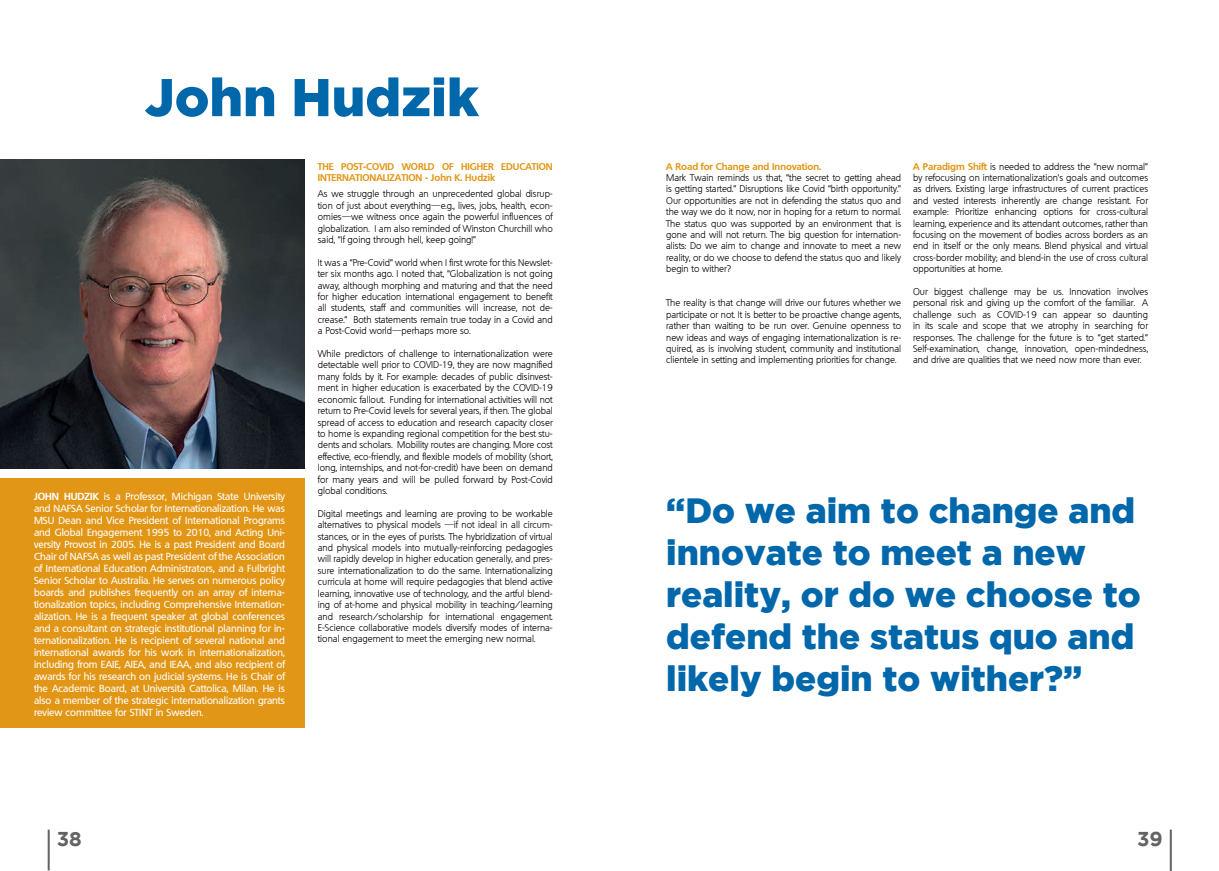
<style>
.page{position:relative;width:1219px;height:871px;background:#fff}
.page>*{position:absolute;margin:0;border:0;box-sizing:border-box;transform-origin:0 0}
.t1{font:900 53px "Gotham";color:#0067aa}
.t2{font:900 35px/42px "Gotham";color:#0067aa}
.t3{font:700 20px "Gotham";color:#636366}
.t4{font:500 10px/12px "Quebec";color:#fff;text-align:justify}
.t5{font:300 9.5px/11.4px "Quebec";color:#000;text-align:justify}
.t6{font:700 9.5px/11.4px "Quebec";color:#e29616}
.s1{font-weight:700}
.s2{font-weight:700;color:#e29616}
</style>
<div class="page">
<hr style="left:48px;top:829px;width:2px;height:41px;background:#636366">
<hr style="left:1170px;top:829px;width:2px;height:41px;background:#636366">
<div style="left:0;top:478px;width:305px;height:249px;background:#e29616"></div>
<img style="left:0;top:160px;width:304px;height:308px">
<p class="t1" style="left:145px;top:61px;width:336px">John Hudzik</p>
<p class="t4" style="left:34px;top:490px;width:253px"><span class="s1">JOHN HUDZIK</span> is a Professor, Michigan State University and NAFSA Senior Scholar for Internationalization. He was MSU Dean and Vice President of International Programs and Global Engagement 1995 to 2010, and Acting Uni&shy;versity Provost in 2005. He is a past President and Board Chair of NAFSA as well as past President of the Association of International Education Administrators, and a Fulbright Senior Scholar to Australia. He serves on numerous policy boards and publishes frequently on an array of interna&shy;tionalization topics, including Comprehensive Internation&shy;alization. He is a frequent speaker at global conferences and a consultant on strategic institutional planning for in&shy;ternationalization. He is recipient of several national and international awards for his work in internationalization, including from EAIE, AIEA, and IEAA, and also recipient of awards for his research on judicial systems. He is Chair of the Academic Board, at Università Cattolica, Milan. He is also a member of the strategic internationalization grants review committee for STINT in Sweden.</p>
<p class="t6" style="left:318px;top:160px;width:236px">THE POST-COVID WORLD OF HIGHER EDUCATION<br>INTERNATIONALIZATION - John K. Hudzik</p>
<p class="t5" style="left:318px;top:188px;width:236px">As we struggle through an unprecedented global disrup&shy;tion of just about everything—e.g., lives, jobs, health, econ&shy;omies—we witness once again the powerful influences of globalization. I am also reminded of Winston Churchill who said, “If going through hell, keep going!”</p>
<p class="t5" style="left:318px;top:256px;width:236px">It was a “Pre-Covid” world when I first wrote for this Newslet&shy;ter six months ago. I noted that, “Globalization is not going away, although morphing and maturing and that the need for higher education international engagement to benefit all students, staff and communities will increase, not de&shy;crease.” Both statements remain true today in a Covid and a Post-Covid world—perhaps more so.</p>
<p class="t5" style="left:318px;top:348px;width:236px">While predictors of challenge to internationalization were detectable well prior to COVID-19, they are now magnified many folds by it. For example: decades of public disinvest&shy;ment in higher education is exacerbated by the COVID-19 economic fallout. Funding for international activities will not return to Pre-Covid levels for several years, if then. The global spread of access to education and research capacity closer to home is expanding regional competition for the best stu&shy;dents and scholars. Mobility routes are changing. More cost effective, eco-friendly, and flexible models of mobility (short, long, internships, and not-for-credit) have been on demand for many years and will be pulled forward by Post-Covid global conditions.</p>
<p class="t5" style="left:318px;top:507px;width:236px">Digital meetings and learning are proving to be workable alternatives to physical models —if not ideal in all circum&shy;stances, or in the eyes of purists. The hybridization of virtual and physical models into mutually-reinforcing pedagogies will rapidly develop in higher education generally, and pres&shy;sure internationalization to do the same. Internationalizing curricula at home will require pedagogies that blend active learning, innovative use of technology, and the artful blend&shy;ing of at-home and physical mobility in teaching/learning and research/scholarship for international engagement.<br>E-Science collaborative models diversify modes of interna&shy;tional engagement to meet the emerging new normal.</p>
<p class="t6" style="left:666px;top:160px;width:156px">A Road for Change and Innovation.</p>
<p class="t5" style="left:666px;top:172px;width:236px">Mark Twain reminds us that, “the secret to getting ahead is getting started.” Disruptions like Covid “birth opportunity.” Our opportunities are not in defending the status quo and the way we do it now, nor in hoping for a return to normal.<br>The status quo was supported by an environment that is gone and will not return. The big question for internation&shy;alists: Do we aim to change and innovate to meet a new reality, or do we choose to defend the status quo and likely begin to wither?</p>
<p class="t5" style="left:666px;top:297px;width:236px">The reality is that change will drive our futures whether we participate or not. It is better to be proactive change agents, rather than waiting to be run over. Genuine openness to new ideas and ways of engaging internationalization is re&shy;quired, as is involving student, community and institutional clientele in setting and implementing priorities for change.</p>
<p class="t5" style="left:913px;top:160px;width:236px"><span class="s2">A Paradigm Shift</span> is needed to address the “new normal” by refocusing on internationalization’s goals and outcomes as drivers. Existing large infrastructures of current practices and vested interests inherently are change resistant. For example: Prioritize enhancing options for cross-cultural learning, experience and its attendant outcomes, rather than focusing on the movement of bodies across borders as an end in itself or the only means. Blend physical and virtual cross-border mobility; and blend-in the use of cross cultural opportunities at home.</p>
<p class="t5" style="left:913px;top:286px;width:236px">Our biggest challenge may be us. Innovation involves personal risk and giving up the comfort of the familiar. A challenge such as COVID-19 can appear so daunting in its scale and scope that we atrophy in searching for responses. The challenge for the future is to “get started.” Self-examination, change, innovation, open-mindedness, and drive are qualities that we need now more than ever.</p>
<p class="t2" style="left:666px;top:488px;width:476px">“Do we aim to change and innovate to meet a new reality, or do we choose to defend the status quo and likely begin to wither?”</p>
<h3 class="t3" style="left:57px;top:827px;width:27px">38</h3>
<h3 class="t3" style="left:1137px;top:827px;width:27px">39</h3>
</div>
